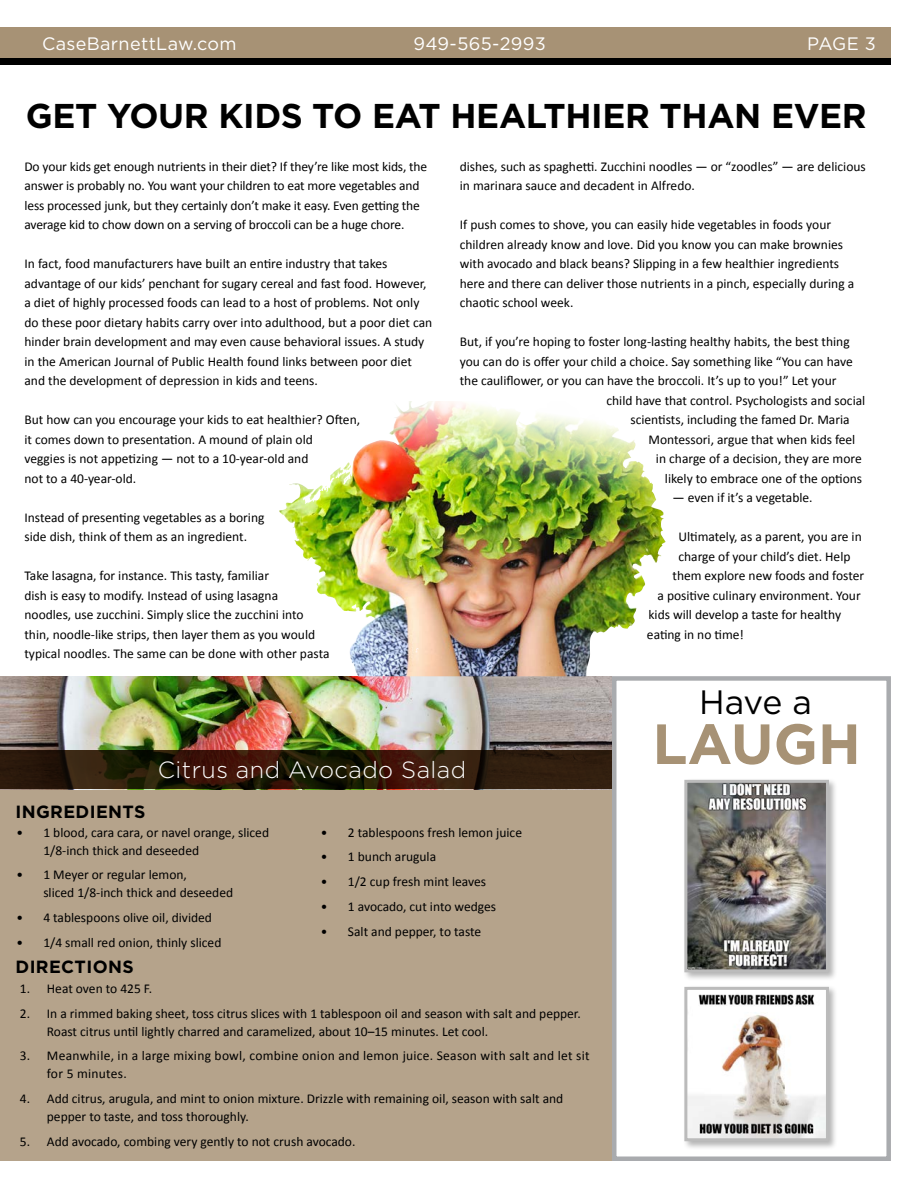
<style>
.page{position:relative;width:918px;height:1188px;background:#fff}
.page>*{position:absolute;margin:0;border:0;box-sizing:border-box;transform-origin:0 0}
.t1{font:700 56.55px "Gotham";color:#a79275}
.t2{font:700 34.35px "Gotham";letter-spacing:-.01em;color:#000}
.t3{font:33.75px "Gotham";color:#000}
.t4{font:300 23.4px "Gotham";letter-spacing:.02em;color:#fff}
.t5{font:18px "Gotham";letter-spacing:.02em;color:#fff}
.t6{font:700 17.7px "Gotham";letter-spacing:.02em;color:#000}
.t7{font:13.5px/19.5px "Calibri";color:#000}
.t8{font:13.5px/18px "Calibri";letter-spacing:.02em;color:#000}
</style>
<div class="page">
<img style="left:0;top:27px;width:891px;height:1134px">
<h3 class="t5" style="left:42px;top:32px;width:196px">CaseBarnettLaw.com</h3>
<h3 class="t5" style="left:413px;top:32px;width:134px">949-565-2993</h3>
<h3 class="t5" style="left:807px;top:32px;width:70px">PAGE 3</h3>
<h2 class="t2" style="left:26px;top:93px;width:842px">GET YOUR KIDS TO EAT HEALTHIER THAN EVER</h2>
<p class="t7" style="left:24px;top:157px;width:404px">Do your kids get enough nutrients in their diet? If they’re like most kids, the answer is probably no. You want your children to eat more vegetables and less processed junk, but they certainly don’t make it easy. Even getting the average kid to chow down on a serving of broccoli can be a huge chore.</p>
<p class="t7" style="left:24px;top:254px;width:409px">In fact, food manufacturers have built an entire industry that takes advantage of our kids’ penchant for sugary cereal and fast food. However, a diet of highly processed foods can lead to a host of problems. Not only do these poor dietary habits carry over into adulthood, but a poor diet can hinder brain development and may even cause behavioral issues. A study in the American Journal of Public Health found links between poor diet and the development of depression in kids and teens.</p>
<p class="t7" style="left:24px;top:410px;width:337px">But how can you encourage your kids to eat healthier? Often, it comes down to presentation. A mound of plain old<br>veggies is not appetizing — not to a 10-year-old and<br>not to a 40-year-old.</p>
<p class="t7" style="left:24px;top:508px;width:241px">Instead of presenting vegetables as a boring side dish, think of them as an ingredient.</p>
<p class="t7" style="left:24px;top:566px;width:307px">Take lasagna, for instance. This tasty, familiar<br>dish is easy to modify. Instead of using lasagna<br>noodles, use zucchini. Simply slice the zucchini into thin, noodle-like strips, then layer them as you would typical noodles. The same can be done with other pasta</p>
<p class="t7" style="left:460px;top:157px;width:408px">dishes, such as spaghetti. Zucchini noodles — or “zoodles” — are delicious in marinara sauce and decadent in Alfredo.</p>
<p class="t7" style="left:460px;top:215px;width:396px">If push comes to shove, you can easily hide vegetables in foods your children already know and love. Did you know you can make brownies with avocado and black beans? Slipping in a few healthier ingredients here and there can deliver those nutrients in a pinch, especially during a chaotic school week.</p>
<p class="t7" style="left:460px;top:332px;width:392px">But, if you’re hoping to foster long-lasting healthy habits, the best thing</p>
<p class="t7" style="left:460px;top:352px;width:395px">you can do is offer your child a choice. Say something like “You can have</p>
<p class="t7" style="left:460px;top:371px;width:378px">the cauliflower, or you can have the broccoli. It’s up to you!” Let your</p>
<p class="t7" style="left:606px;top:391px;width:260px">child have that control. Psychologists and social</p>
<p class="t7" style="left:630px;top:410px;width:221px">scientists, including the famed Dr. Maria</p>
<p class="t7" style="left:648px;top:430px;width:208px">Montessori, argue that when kids feel</p>
<p class="t7" style="left:656px;top:449px;width:207px">in charge of a decision, they are more</p>
<p class="t7" style="left:665px;top:469px;width:199px">likely to embrace one of the options</p>
<p class="t7" style="left:672px;top:488px;width:142px">— even if it’s a vegetable.</p>
<p class="t7" style="left:678px;top:527px;width:185px">Ultimately, as a parent, you are in</p>
<p class="t7" style="left:678px;top:547px;width:174px">charge of your child’s diet. Help</p>
<p class="t7" style="left:672px;top:566px;width:193px">them explore new foods and foster</p>
<p class="t7" style="left:657px;top:586px;width:205px">a positive culinary environment. Your</p>
<p class="t7" style="left:648px;top:605px;width:194px">kids will develop a taste for healthy</p>
<p class="t7" style="left:647px;top:625px;width:98px">eating in no time!</p>
<h3 class="t3" style="left:699px;top:680px;width:114px">Have a</h3>
<h3 class="t6" style="left:16px;top:800px;width:131px">INGREDIENTS</h3>
<h3 class="t4" style="left:158px;top:754px;width:310px">Citrus and Avocado Salad</h3>
<p class="t7" style="left:43px;top:823px;width:227px;line-height:18px;text-indent:-27px">• 1 blood, cara cara, or navel orange, sliced<br>1/8-inch thick and deseeded</p>
<p class="t7" style="left:43px;top:866px;width:191px;line-height:18px;text-indent:-27px">• 1 Meyer or regular lemon,<br>sliced 1/8-inch thick and deseeded</p>
<p class="t7" style="left:16px;top:908px;width:197px">• 4 tablespoons olive oil, divided</p>
<p class="t7" style="left:16px;top:933px;width:207px">• 1/4 small red onion, thinly sliced</p>
<h3 class="t6" style="left:16px;top:955px;width:120px">DIRECTIONS</h3>
<p class="t7" style="left:321px;top:823px;width:203px">• 2 tablespoons fresh lemon juice</p>
<p class="t7" style="left:321px;top:847px;width:117px">• 1 bunch arugula</p>
<p class="t7" style="left:321px;top:872px;width:167px">• 1/2 cup fresh mint leaves</p>
<p class="t7" style="left:321px;top:897px;width:177px">• 1 avocado, cut into wedges</p>
<p class="t7" style="left:321px;top:922px;width:162px">• Salt and pepper, to taste</p>
<p class="t7" style="left:20px;top:979px;width:134px">1. Heat oven to 425 F.</p>
<p class="t7" style="left:47px;top:1004px;width:535px;line-height:18px;text-indent:-27px">2. In a rimmed baking sheet, toss citrus slices with 1 tablespoon oil and season with salt and pepper.<br>Roast citrus until lightly charred and caramelized, about 10–15 minutes. Let cool.</p>
<p class="t8" style="left:47px;top:1047px;width:544px;text-indent:-27px">3. Meanwhile, in a large mixing bowl, combine onion and lemon juice. Season with salt and let sit for 5 minutes.</p>
<p class="t7" style="left:47px;top:1090px;width:518px;line-height:18px;text-indent:-27px">4. Add citrus, arugula, and mint to onion mixture. Drizzle with remaining oil, season with salt and pepper to taste, and toss thoroughly.</p>
<p class="t7" style="left:20px;top:1132px;width:337px">5. Add avocado, combing very gently to not crush avocado.</p>
<h1 class="t1" style="left:652px;top:706px;width:210px">LAUGH</h1>
</div>
